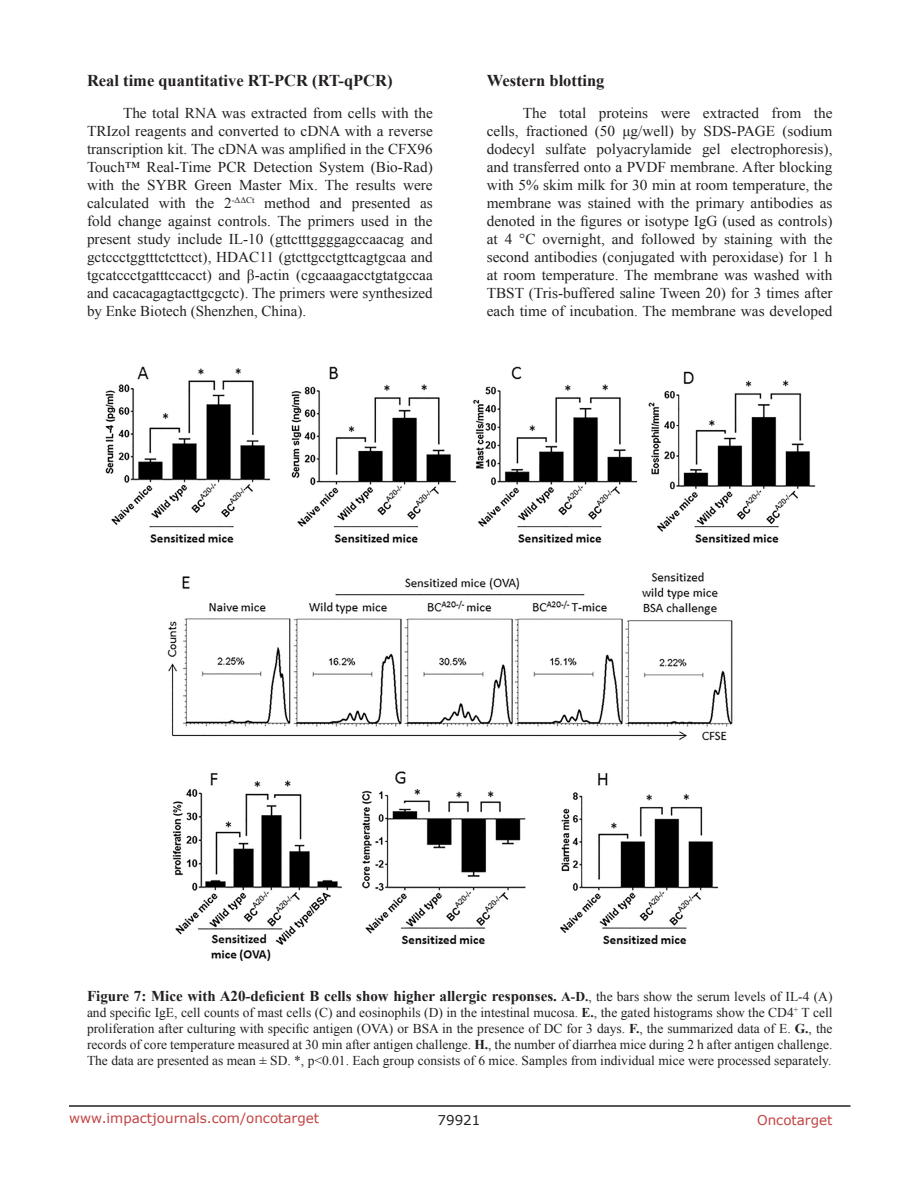
<style>
.page{position:relative;width:918px;height:1188px;background:#fff}
.page>*{position:absolute;margin:0;border:0;box-sizing:border-box;transform-origin:0 0}
.SubHeading{font:700 16.5px "Times New Roman";color:#231f20}
.BodyText{font:15px/18px "Times New Roman";color:#231f20;text-align:justify}
.figuretext{font:700 15px "Times New Roman";color:#231f20}
.figuretext-2{font:13.5px/16.2px "Times New Roman";color:#231f20;text-align:justify}
.t1{font:13.5px "Verdana";color:#c24141}
.t2{font:13.5px "Verdana";color:#231f20}
.s1{font-size:13.5px}
.s2{font-weight:400;font-size:13.5px}
.s3{font-weight:700}
</style>
<div class="page">
<hr style="left:69px;top:1105px;width:781px;height:2px;background:#231f20">
<img style="left:105px;top:366px;width:711px;height:596px">
<p class="SubHeading" style="left:87px;top:69px;width:307px">Real time quantitative RT-PCR (RT-qPCR)</p>
<p class="BodyText" style="left:87px;top:103px;width:347px;text-indent:36px">The total RNA was extracted from cells with the TRIzol reagents and converted to cDNA with a reverse transcription kit. The cDNA was amplified in the CFX96<br>Touch™ Real-Time PCR Detection System (Bio-Rad) with the SYBR Green Master Mix. The results were calculated with the 2<sup>-ΔΔCt</sup> method and presented as fold change against controls. The primers used in the present study include IL-10 (gttctttggggagccaacag and gctccctggtttctcttcct), HDAC11 (gtcttgcctgttcagtgcaa and tgcatccctgatttccacct) and β-actin (cgcaaagacctgtatgccaa and cacacagagtacttgcgctc). The primers were synthesized by Enke Biotech (Shenzhen, China).</p>
<p class="SubHeading" style="left:487px;top:69px;width:119px">Western blotting</p>
<p class="BodyText" style="left:487px;top:103px;width:347px;text-indent:36px">The total proteins were extracted from the cells, fractioned (50 μg/well) by SDS-PAGE (sodium dodecyl sulfate polyacrylamide gel electrophoresis), and transferred onto a PVDF membrane. After blocking with 5% skim milk for 30 min at room temperature, the membrane was stained with the primary antibodies as denoted in the figures or isotype IgG (used as controls) at 4 °C overnight, and followed by staining with the second antibodies (conjugated with peroxidase) for 1 h at room temperature. The membrane was washed with TBST (Tris-buffered saline Tween 20) for 3 times after each time of incubation. The membrane was developed</p>
<p class="figuretext" style="left:87px;top:985px;width:747px">Figure 7: Mice with A20-deficient B cells show higher allergic responses. <span class="s1">A-D.</span><span class="s2">, the bars show the serum levels of IL-4 (A)</span></p>
<p class="figuretext-2" style="left:87px;top:1004px;width:747px">and specific IgE, cell counts of mast cells (C) and eosinophils (D) in the intestinal mucosa. <span class="s3">E.</span>, the gated histograms show the CD4<sup>+</sup> T cell proliferation after culturing with specific antigen (OVA) or BSA in the presence of DC for 3 days. <span class="s3">F.</span>, the summarized data of E. <span class="s3">G.</span>, the records of core temperature measured at 30 min after antigen challenge. <span class="s3">H.</span>, the number of diarrhea mice during 2 h after antigen challenge.<br>The data are presented as mean ± SD. *, p&lt;0.01. Each group consists of 6 mice. Samples from individual mice were processed separately.</p>
<p class="t1" style="left:69px;top:1109px;width:252px">www.impactjournals.com/oncotarget</p>
<p class="t2" style="left:438px;top:1111px;width:44px">79921</p>
<p class="t1" style="left:757px;top:1111px;width:77px">Oncotarget</p>
</div>
